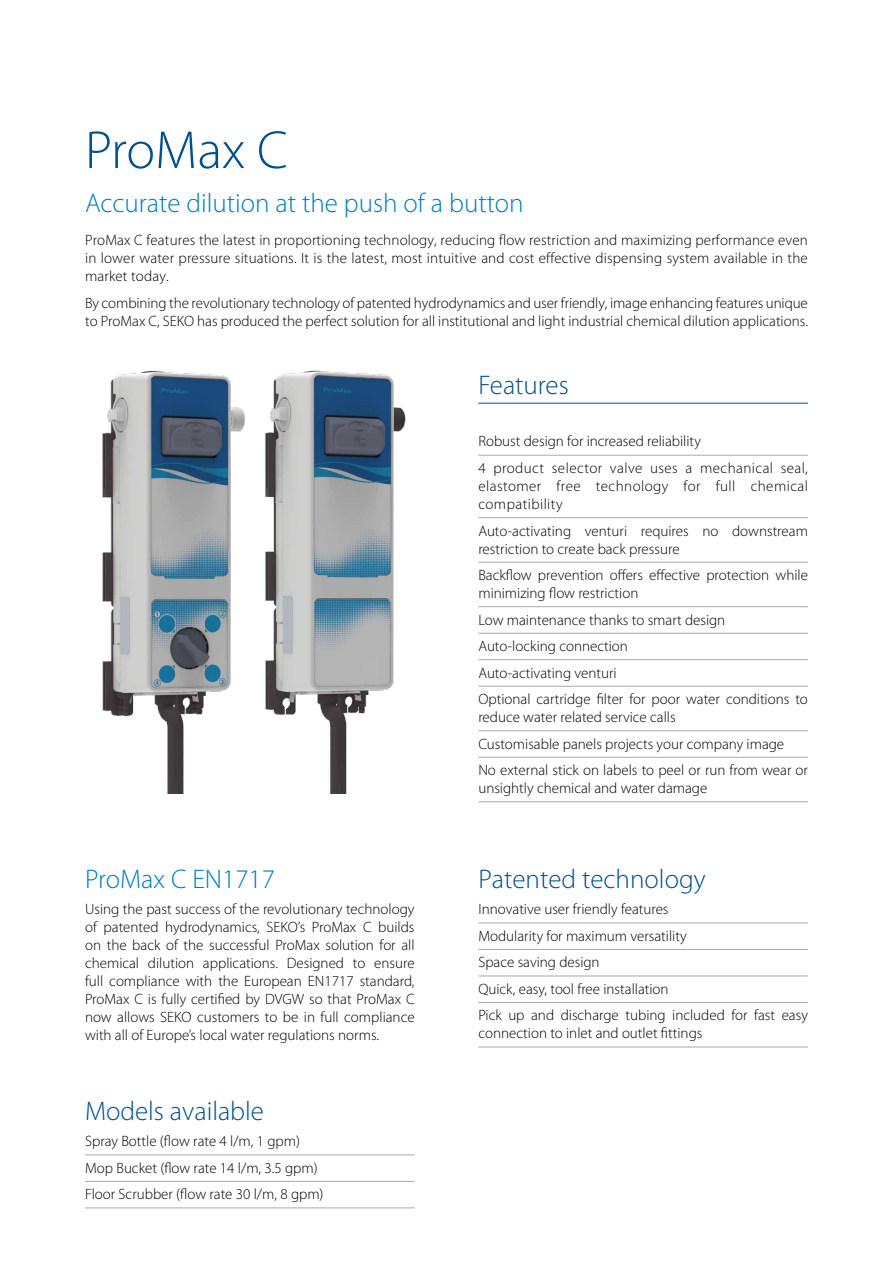
<style>
.page{position:relative;width:893px;height:1263px;background:#fff}
.page>*{position:absolute;margin:0;border:0;box-sizing:border-box;transform-origin:0 0}
.t1{font:300 54px "Myriad Pro";color:#00508f}
.t2{font:300 27px "Myriad Pro";color:#007dba}
.t3{font:300 27px "Myriad Pro";color:#00508f}
.t4{font:300 15px/18px "Myriad Pro";color:#000}
.t5{font:300 15px/26.5px "Myriad Pro";letter-spacing:.02em;color:#000}
.t6{font:300 15px/18px "Myriad Pro";letter-spacing:.03em;color:#000}
</style>
<div class="page">
<hr style="left:478px;top:923px;width:330px;height:1px;background:#a7a9ac">
<hr style="left:478px;top:949px;width:330px;height:1px;background:#a7a9ac">
<hr style="left:478px;top:976px;width:330px;height:1px;background:#a7a9ac">
<hr style="left:478px;top:1002px;width:330px;height:1px;background:#a7a9ac">
<hr style="left:478px;top:1047px;width:330px;height:1px;background:#a7a9ac">
<hr style="left:85px;top:1154px;width:330px;height:1px;background:#a7a9ac">
<hr style="left:85px;top:1181px;width:330px;height:1px;background:#a7a9ac">
<hr style="left:85px;top:1207px;width:330px;height:1px;background:#a7a9ac">
<hr style="left:478px;top:403px;width:330px;height:1px;background:#00508f">
<hr style="left:478px;top:455px;width:330px;height:1px;background:#a7a9ac">
<hr style="left:478px;top:517px;width:330px;height:1px;background:#a7a9ac">
<hr style="left:478px;top:562px;width:330px;height:1px;background:#a7a9ac">
<hr style="left:478px;top:606px;width:330px;height:1px;background:#a7a9ac">
<hr style="left:478px;top:633px;width:330px;height:1px;background:#a7a9ac">
<hr style="left:478px;top:659px;width:330px;height:1px;background:#a7a9ac">
<hr style="left:478px;top:686px;width:330px;height:1px;background:#a7a9ac">
<hr style="left:478px;top:730px;width:330px;height:1px;background:#a7a9ac">
<hr style="left:478px;top:757px;width:330px;height:1px;background:#a7a9ac">
<hr style="left:478px;top:801px;width:330px;height:1px;background:#a7a9ac">
<img style="left:265px;top:370px;width:141px;height:423px">
<img style="left:102px;top:370px;width:143px;height:423px">
<h1 class="t1" style="left:85px;top:118px;width:204px">ProMax C</h1>
<h2 class="t2" style="left:85px;top:186px;width:440px">Accurate dilution at the push of a button</h2>
<p class="t4" style="left:85px;top:231px;width:724px;text-align:justify">ProMax C features the latest in proportioning technology, reducing flow restriction and maximizing performance even in lower water pressure situations. It is the latest, most intuitive and cost effective dispensing system available in the market today.</p>
<p class="t4" style="left:85px;top:293px;width:724px">By combining the revolutionary technology of patented hydrodynamics and user friendly, image enhancing features unique to ProMax C, SEKO has produced the perfect solution for all institutional and light industrial chemical dilution applications.</p>
<h2 class="t3" style="left:478px;top:369px;width:92px">Features</h2>
<h2 class="t2" style="left:85px;top:862px;width:191px">ProMax C EN1717</h2>
<p class="t4" style="left:85px;top:900px;width:331px;text-align:justify">Using the past success of the revolutionary technology of patented hydrodynamics, SEKO’s ProMax C builds on the back of the successful ProMax solution for all chemical dilution applications. Designed to ensure full compliance with the European EN1717 standard, ProMax C is fully certified by DVGW so that ProMax C now allows SEKO customers to be in full compliance with all of Europe’s local water regulations norms.</p>
<h2 class="t3" style="left:85px;top:1094px;width:180px">Models available</h2>
<p class="t4" style="left:85px;top:1128px;width:240px;line-height:26.5px">Spray Bottle (flow rate 4 l/m, 1 gpm)<br>Mop Bucket (flow rate 14 l/m, 3.5 gpm)<br>Floor Scrubber (flow rate 30 l/m, 8 gpm)</p>
<p class="t5" style="left:478px;top:428px;width:331px">Robust design for increased reliability<br>4 product selector valve uses a mechanical seal,</p>
<p class="t6" style="left:478px;top:477px;width:331px">elastomer free technology for full chemical compatibility</p>
<p class="t4" style="left:478px;top:521px;width:331px">Auto-activating venturi requires no downstream restriction to create back pressure</p>
<p class="t4" style="left:478px;top:566px;width:331px">Backflow prevention offers effective protection while minimizing flow restriction</p>
<p class="t4" style="left:478px;top:606px;width:331px;line-height:26.5px">Low maintenance thanks to smart design<br>Auto-locking connection<br>Auto-activating venturi<br>Optional cartridge filter for poor water conditions to</p>
<p class="t4" style="left:478px;top:704px;width:331px;line-height:26.5px">reduce water related service calls<br>Customisable panels projects your company image<br>No external stick on labels to peel or run from wear or</p>
<p class="t4" style="left:478px;top:779px;width:230px">unsightly chemical and water damage</p>
<h2 class="t3" style="left:478px;top:862px;width:229px">Patented technology</h2>
<p class="t4" style="left:478px;top:896px;width:331px;line-height:26.5px">Innovative user friendly features<br>Modularity for maximum versatility<br>Space saving design<br>Quick, easy, tool free installation<br>Pick up and discharge tubing included for fast easy</p>
<p class="t4" style="left:478px;top:1024px;width:226px">connection to inlet and outlet fittings</p>
</div>
